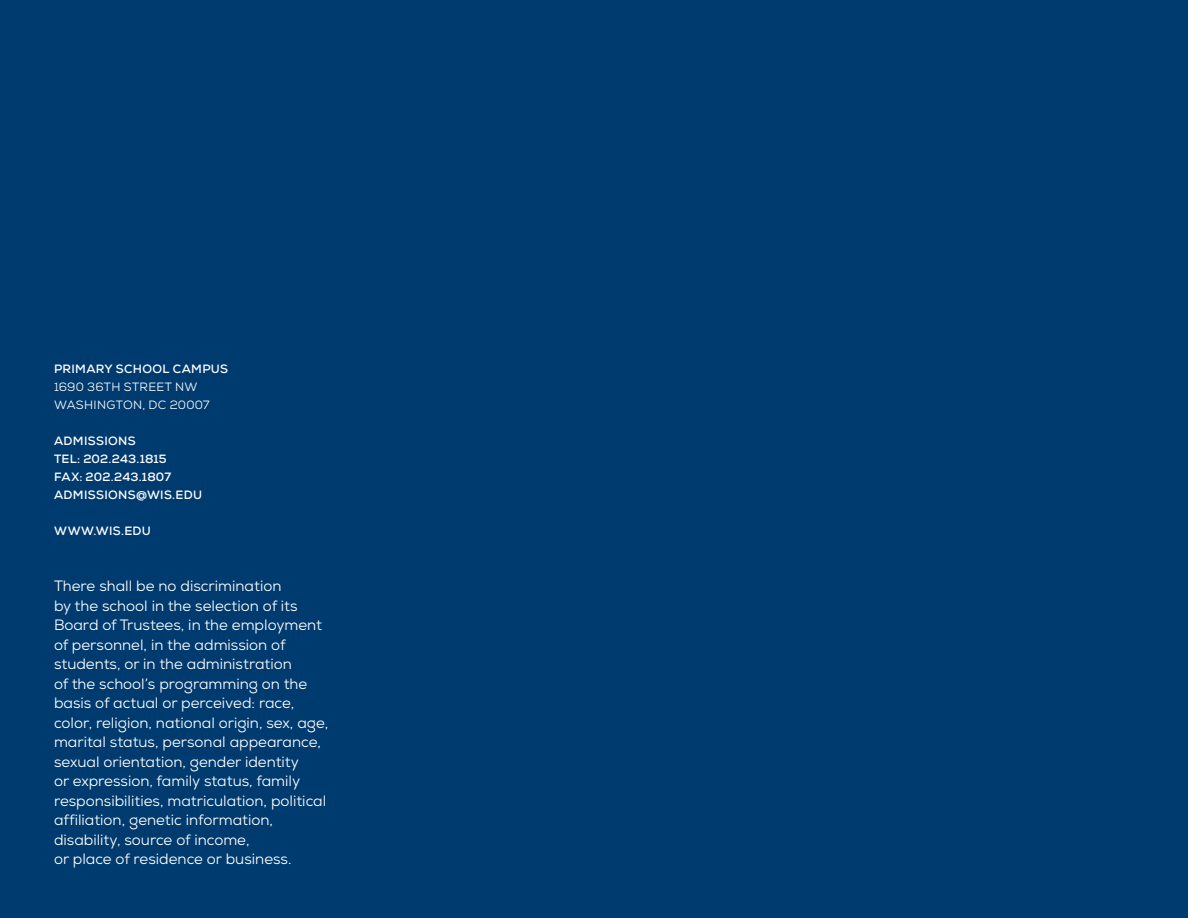
<style>
.page{position:relative;width:1188px;height:918px;background:#003b70}
.page>*{position:absolute;margin:0;border:0;box-sizing:border-box;transform-origin:0 0}
.text{font:15px/19.5px "Nexa";color:#fff}
.t1{font:700 12px "Nexa";letter-spacing:.025em;color:#fff}
.t2{font:12px "Nexa";letter-spacing:.025em;color:#fff}
</style>
<div class="page">
<p class="t1" style="left:54px;top:361px;width:176px">PRIMARY SCHOOL CAMPUS</p>
<p class="t2" style="left:54px;top:379px;width:145px">1690 36TH STREET NW</p>
<p class="t2" style="left:54px;top:397px;width:157px">WASHINGTON, DC 20007</p>
<p class="t1" style="left:54px;top:433px;width:83px">ADMISSIONS</p>
<p class="t1" style="left:54px;top:451px;width:114px">TEL: 202.243.1815</p>
<p class="t1" style="left:54px;top:469px;width:119px">FAX: 202.243.1807</p>
<p class="t1" style="left:54px;top:487px;width:150px">ADMISSIONS@WIS.EDU</p>
<p class="t1" style="left:54px;top:523px;width:98px">WWW.WIS.EDU</p>
<p class="text" style="left:54px;top:576px;width:276px">There shall be no discrimination<br>by the school in the selection of its Board of Trustees, in the employment of personnel, in the admission of students, or in the administration<br>of the school’s programming on the basis of actual or perceived: race, color, religion, national origin, sex, age, marital status, personal appearance, sexual orientation, gender identity<br>or expression, family status, family responsibilities, matriculation, political affiliation, genetic information, disability, source of income,<br>or place of residence or business.</p>
</div>
